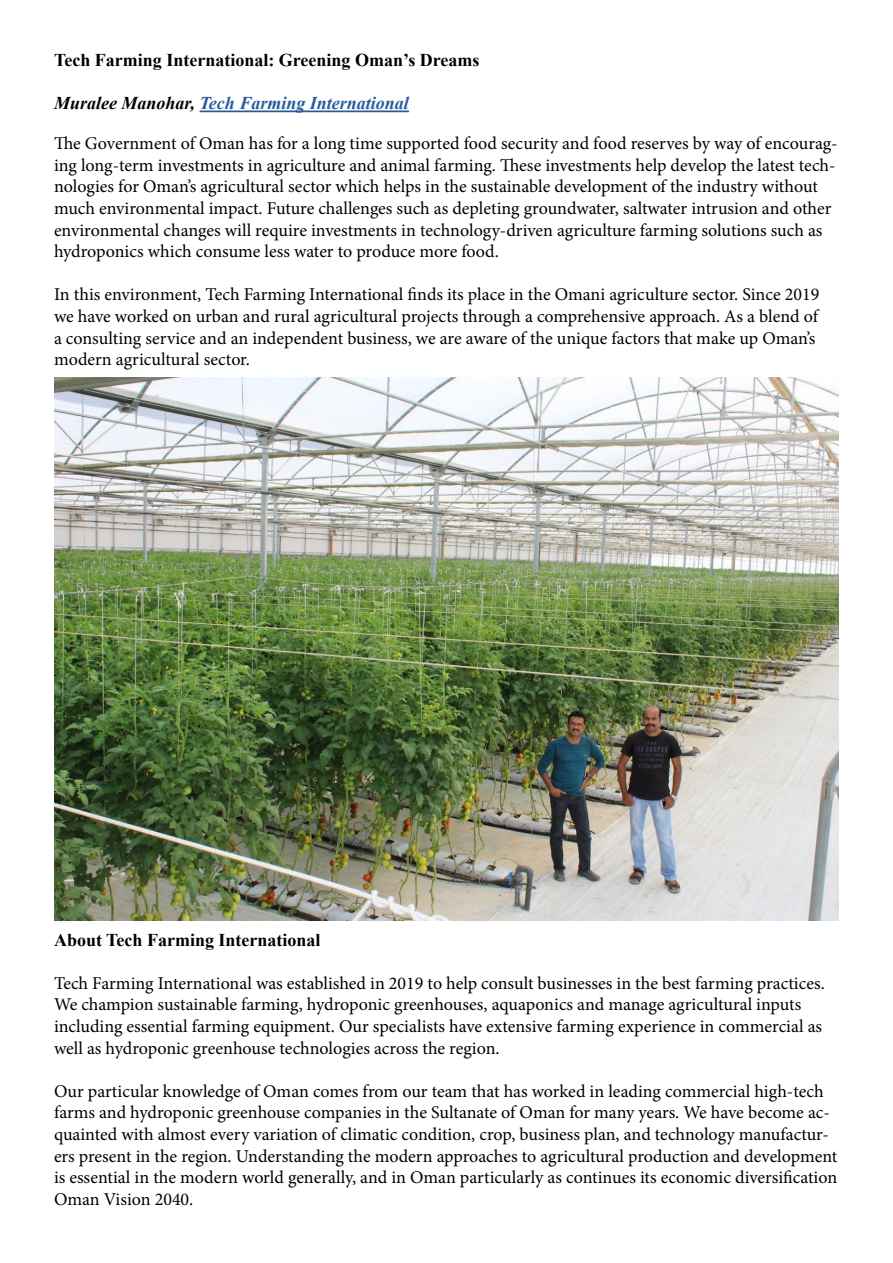
<style>
.page{position:relative;width:893px;height:1263px;background:#fff}
.page>*{position:absolute;margin:0;border:0;box-sizing:border-box;transform-origin:0 0}
.t1{font:18px/21.6px "Minion Pro";color:#000}
.t2{font:700 18px "Times New Roman";color:#000}
.t3{font:italic 700 18px "Times New Roman";color:#275b9b}
.s1{color:#000}
</style>
<div class="page">
<hr style="left:200px;top:110px;width:209px;height:2px;background:#275b9b">
<img style="left:54px;top:377px;width:785px;height:544px">
<p class="t2" style="left:54px;top:48px;width:427px">Tech Farming International: Greening Oman’s Dreams</p>
<p class="t3" style="left:54px;top:91px;width:356px"><span class="s1">Muralee Manohar,</span> Tech Farming International</p>
<p class="t1" style="left:54px;top:133px;width:785px">The Government of Oman has for a long time supported food security and food reserves by way of encourag&shy;ing long-term investments in agriculture and animal farming. These investments help develop the latest tech&shy;nologies for Oman’s agricultural sector which helps in the sustainable development of the industry without much environmental impact. Future challenges such as depleting groundwater, saltwater intrusion and other environmental changes will require investments in technology-driven agriculture farming solutions such as hydroponics which consume less water to produce more food.</p>
<p class="t1" style="left:54px;top:284px;width:767px">In this environment, Tech Farming International finds its place in the Omani agriculture sector. Since 2019 we have worked on urban and rural agricultural projects through a comprehensive approach. As a blend of a consulting service and an independent business, we are aware of the unique factors that make up Oman’s modern agricultural sector.</p>
<p class="t2" style="left:54px;top:927px;width:268px">About Tech Farming International</p>
<p class="t1" style="left:54px;top:972px;width:772px">Tech Farming International was established in 2019 to help consult businesses in the best farming practices.<br>We champion sustainable farming, hydroponic greenhouses, aquaponics and manage agricultural inputs including essential farming equipment. Our specialists have extensive farming experience in commercial as well as hydroponic greenhouse technologies across the region.</p>
<p class="t1" style="left:54px;top:1080px;width:785px">Our particular knowledge of Oman comes from our team that has worked in leading commercial high-tech farms and hydroponic greenhouse companies in the Sultanate of Oman for many years. We have become ac&shy;quainted with almost every variation of climatic condition, crop, business plan, and technology manufactur&shy;ers present in the region. Understanding the modern approaches to agricultural production and development is essential in the modern world generally, and in Oman particularly as continues its economic diversification Oman Vision 2040.</p>
</div>
